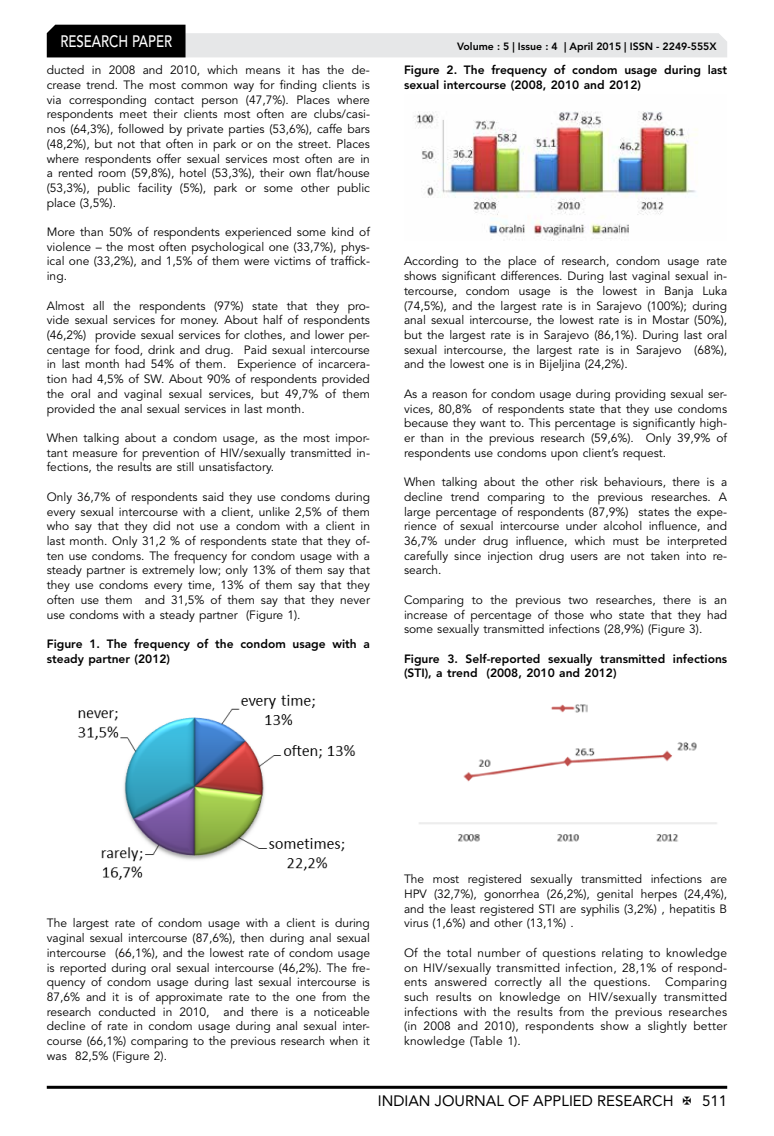
<style>
.page{position:relative;width:774px;height:1136px;background:#fff}
.page>*{position:absolute;margin:0;border:0;box-sizing:border-box;transform-origin:0 0}
.t1{font:500 16.5px "Avenir LT Std";color:#fff;scale:.8 1}
.t2{font:15px "Avenir LT Std";color:#000}
.t3{font:12px/14.7px "Avenir LT Std";color:#000;text-align:justify}
.t4{font:800 12px/14.7px "Avenir LT Std";color:#000}
.t5{font:800 10.5px "Avenir LT Std";color:#000}
</style>
<div class="page">
<hr style="left:47px;top:1085px;width:680px;height:3px;background:#000">
<svg style="left:47px;top:25px;width:680px;height:32px"></svg>
<img style="left:78px;top:694px;width:278px;height:186px">
<img style="left:413px;top:111px;width:285px;height:130px">
<img style="left:419px;top:704px;width:298px;height:138px">
<h1 class="t1" style="left:60px;top:32px;width:139px">RESEARCH PAPER</h1>
<p class="t3" style="left:47px;top:63px;width:325px">ducted in 2008 and 2010, which means it has the de&shy;crease trend. The most common way for finding clients is via corresponding contact person (47,7%). Places where respondents meet their clients most often are clubs/casi&shy;nos (64,3%), followed by private parties (53,6%), caffe bars (48,2%), but not that often in park or on the street. Places where respondents offer sexual services most often are in a rented room (59,8%), hotel (53,3%), their own flat/house (53,3%), public facility (5%), park or some other public place (3,5%).</p>
<p class="t3" style="left:47px;top:225px;width:325px">More than 50% of respondents experienced some kind of violence – the most often psychological one (33,7%), phys&shy;ical one (33,2%), and 1,5% of them were victims of traffick&shy;ing.</p>
<p class="t3" style="left:47px;top:298px;width:325px">Almost all the respondents (97%) state that they pro&shy;vide sexual services for money. About half of respondents (46,2%) provide sexual services for clothes, and lower per&shy;centage for food, drink and drug. Paid sexual intercourse in last month had 54% of them. Experience of incarcera&shy;tion had 4,5% of SW. About 90% of respondents provided the oral and vaginal sexual services, but 49,7% of them provided the anal sexual services in last month.</p>
<p class="t3" style="left:47px;top:431px;width:325px">When talking about a condom usage, as the most impor&shy;tant measure for prevention of HIV/sexually transmitted in&shy;fections, the results are still unsatisfactory.</p>
<p class="t3" style="left:47px;top:489px;width:325px">Only 36,7% of respondents said they use condoms during every sexual intercourse with a client, unlike 2,5% of them who say that they did not use a condom with a client in last month. Only 31,2 % of respondents state that they of&shy;ten use condoms. The frequency for condom usage with a steady partner is extremely low; only 13% of them say that they use condoms every time, 13% of them say that they often use them and 31,5% of them say that they never use condoms with a steady partner (Figure 1).</p>
<p class="t4" style="left:47px;top:636px;width:325px">Figure 1. The frequency of the condom usage with a steady partner (2012)</p>
<p class="t5" style="left:457px;top:41px;width:261px">Volume : 5 | Issue : 4 | April 2015 | ISSN - 2249-555X</p>
<p class="t4" style="left:404px;top:63px;width:325px">Figure 2. The frequency of condom usage during last sexual intercourse (2008, 2010 and 2012)</p>
<p class="t3" style="left:404px;top:254px;width:325px">According to the place of research, condom usage rate shows significant differences. During last vaginal sexual in&shy;tercourse, condom usage is the lowest in Banja Luka (74,5%), and the largest rate is in Sarajevo (100%); during anal sexual intercourse, the lowest rate is in Mostar (50%), but the largest rate is in Sarajevo (86,1%). During last oral sexual intercourse, the largest rate is in Sarajevo (68%), and the lowest one is in Bijeljina (24,2%).</p>
<p class="t3" style="left:404px;top:386px;width:325px">As a reason for condom usage during providing sexual ser&shy;vices, 80,8% of respondents state that they use condoms because they want to. This percentage is significantly high&shy;er than in the previous research (59,6%). Only 39,9% of respondents use condoms upon client’s request.</p>
<p class="t3" style="left:404px;top:475px;width:325px">When talking about the other risk behaviours, there is a decline trend comparing to the previous researches. A large percentage of respondents (87,9%) states the expe&shy;rience of sexual intercourse under alcohol influence, and 36,7% under drug influence, which must be interpreted carefully since injection drug users are not taken into re&shy;search.</p>
<p class="t3" style="left:404px;top:592px;width:325px">Comparing to the previous two researches, there is an increase of percentage of those who state that they had some sexually transmitted infections (28,9%) (Figure 3).</p>
<p class="t4" style="left:404px;top:651px;width:325px">Figure 3. Self-reported sexually transmitted infections (STI), a trend (2008, 2010 and 2012)</p>
<p class="t3" style="left:47px;top:916px;width:325px">The largest rate of condom usage with a client is during vaginal sexual intercourse (87,6%), then during anal sexual intercourse (66,1%), and the lowest rate of condom usage is reported during oral sexual intercourse (46,2%). The fre&shy;quency of condom usage during last sexual intercourse is 87,6% and it is of approximate rate to the one from the research conducted in 2010, and there is a noticeable decline of rate in condom usage during anal sexual inter&shy;course (66,1%) comparing to the previous research when it was 82,5% (Figure 2).</p>
<p class="t3" style="left:404px;top:872px;width:325px">The most registered sexually transmitted infections are HPV (32,7%), gonorrhea (26,2%), genital herpes (24,4%), and the least registered STI are syphilis (3,2%) , hepatitis B virus (1,6%) and other (13,1%) .</p>
<p class="t3" style="left:404px;top:945px;width:325px">Of the total number of questions relating to knowledge on HIV/sexually transmitted infection, 28,1% of respond&shy;ents answered correctly all the questions. Comparing such results on knowledge on HIV/sexually transmitted infections with the results from the previous researches (in 2008 and 2010), respondents show a slightly better knowledge (Table 1).</p>
<p class="t2" style="left:378px;top:1091px;width:297px">INDIAN JOURNAL OF APPLIED RESEARCH</p>
<p class="t2" style="left:702px;top:1091px;width:27px">511</p>
</div>
